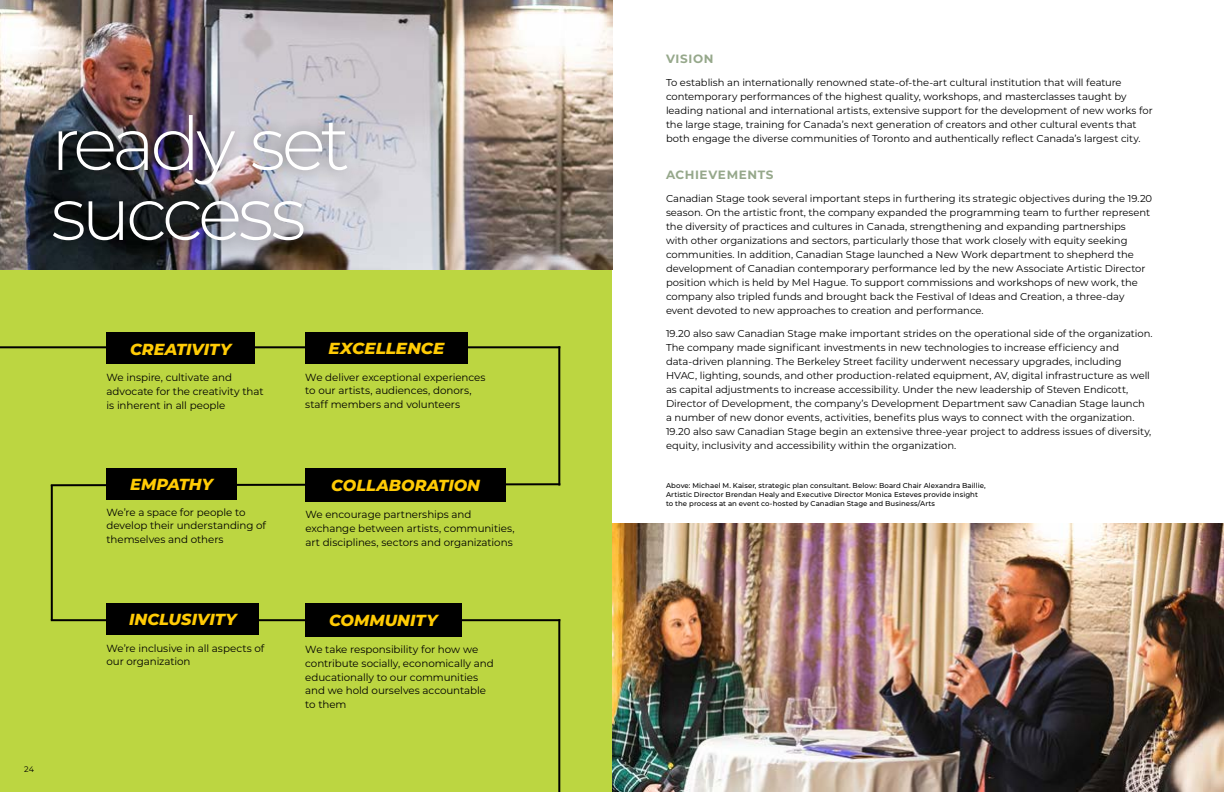
<style>
.page{position:relative;width:1224px;height:792px;background:#fff}
.page>*{position:absolute;margin:0;border:0;box-sizing:border-box;transform-origin:0 0}
.t1{font:300 74px/70px "Montserrat";letter-spacing:-.065em;color:#fff}
.t2{font:italic 800 16px "Montserrat";color:#ffcb05}
.t3{font:italic 800 16px "Montserrat";color:#ffcb05;scale:1.05 1}
.t4{font:700 12px "Montserrat";letter-spacing:.05em;color:#96a88b}
.t5{font:10.3px/13.7px "Montserrat";letter-spacing:-.005em;color:#000}
.t6{font:10px/14px "Montserrat";letter-spacing:-.005em;color:#000}
.t7{font:8px "Montserrat";color:#000}
.t8{font:500 7px/9px "Montserrat";letter-spacing:.01em;color:#000}
</style>
<div class="page">
<div style="left:0;top:270px;width:612px;height:522px;background:#bcd641"></div>
<img style="left:0;top:0;width:612px;height:270px">
<div style="left:39px;top:101px;width:321px;height:154px;background:#000;opacity:.5"></div>
<hr style="left:0;top:346px;width:560px;height:2px;background:#000">
<hr style="left:51px;top:619px;width:509px;height:2px;background:#000">
<svg style="left:50px;top:482px;width:511px;height:5px"></svg>
<img style="left:612px;top:524px;width:612px;height:268px">
<div style="left:107px;top:332px;width:148px;height:32px;background:#000"></div>
<div style="left:107px;top:468px;width:130px;height:31px;background:#000"></div>
<div style="left:107px;top:603px;width:152px;height:31px;background:#000"></div>
<div style="left:305px;top:332px;width:163px;height:32px;background:#000"></div>
<div style="left:305px;top:468px;width:201px;height:33px;background:#000"></div>
<div style="left:305px;top:603px;width:156px;height:33px;background:#000"></div>
<hr style="left:51px;top:485px;width:2px;height:135px;background:#000">
<hr style="left:558px;top:346px;width:2px;height:140px;background:#000">
<hr style="left:558px;top:619px;width:2px;height:173px;background:#000">
<h1 class="t1" style="left:51px;top:106px;width:301px">ready set success</h1>
<p class="t7" style="left:24px;top:764px;width:11px">24</p>
<h2 class="t2" style="left:130px;top:337px;width:102px">CREATIVITY</h2>
<h2 class="t3" style="left:329px;top:337px;width:112px">EXCELLENCE</h2>
<p class="t5" style="left:107px;top:370px;width:159px">We inspire, cultivate and advocate for the creativity that is inherent in all people</p>
<p class="t5" style="left:305px;top:370px;width:182px">We deliver exceptional experiences to our artists, audiences, donors, staff members and volunteers</p>
<h2 class="t2" style="left:130px;top:473px;width:84px">EMPATHY</h2>
<h2 class="t2" style="left:331px;top:474px;width:150px">COLLABORATION</h2>
<p class="t5" style="left:107px;top:505px;width:161px">We’re a space for people to develop their understanding of themselves and others</p>
<p class="t5" style="left:305px;top:507px;width:211px">We encourage partnerships and exchange between artists, communities, art disciplines, sectors and organizations</p>
<h2 class="t2" style="left:129px;top:608px;width:109px">INCLUSIVITY</h2>
<h2 class="t2" style="left:329px;top:609px;width:110px">COMMUNITY</h2>
<p class="t5" style="left:107px;top:641px;width:159px">We’re inclusive in all aspects of our organization</p>
<p class="t5" style="left:305px;top:642px;width:190px">We take responsibility for how we contribute socially, economically and educationally to our communities and we hold ourselves accountable to them</p>
<p class="t4" style="left:666px;top:51px;width:49px">VISION</p>
<p class="t6" style="left:666px;top:76px;width:488px">To establish an internationally renowned state-of-the-art cultural institution that will feature contemporary performances of the highest quality, workshops, and masterclasses taught by leading national and international artists, extensive support for the development of new works for the large stage, training for Canada’s next generation of creators and other cultural events that both engage the diverse communities of Toronto and authentically reflect Canada’s largest city.</p>
<p class="t4" style="left:666px;top:167px;width:109px">ACHIEVEMENTS</p>
<p class="t6" style="left:666px;top:192px;width:488px">Canadian Stage took several important steps in furthering its strategic objectives during the 19.20 season. On the artistic front, the company expanded the programming team to further represent the diversity of practices and cultures in Canada, strengthening and expanding partnerships<br>with other organizations and sectors, particularly those that work closely with equity seeking communities. In addition, Canadian Stage launched a New Work department to shepherd the development of Canadian contemporary performance led by the new Associate Artistic Director position which is held by Mel Hague. To support commissions and workshops of new work, the company also tripled funds and brought back the Festival of Ideas and Creation, a three-day event devoted to new approaches to creation and performance.</p>
<p class="t6" style="left:666px;top:327px;width:488px">19.20 also saw Canadian Stage make important strides on the operational side of the organization.<br>The company made significant investments in new technologies to increase efficiency and data-driven planning. The Berkeley Street facility underwent necessary upgrades, including HVAC, lighting, sounds, and other production-related equipment, AV, digital infrastructure as well as capital adjustments to increase accessibility. Under the new leadership of Steven Endicott, Director of Development, the company’s Development Department saw Canadian Stage launch a number of new donor events, activities, benefits plus ways to connect with the organization.<br>19.20 also saw Canadian Stage begin an extensive three-year project to address issues of diversity, equity, inclusivity and accessibility within the organization.</p>
<p class="t8" style="left:666px;top:481px;width:321px">Above: Michael M. Kaiser, strategic plan consultant. Below: Board Chair Alexandra Baillie,<br>Artistic Director Brendan Healy and Executive Director Monica Esteves provide insight to the process at an event co-hosted by Canadian Stage and Business/Arts</p>
</div>
